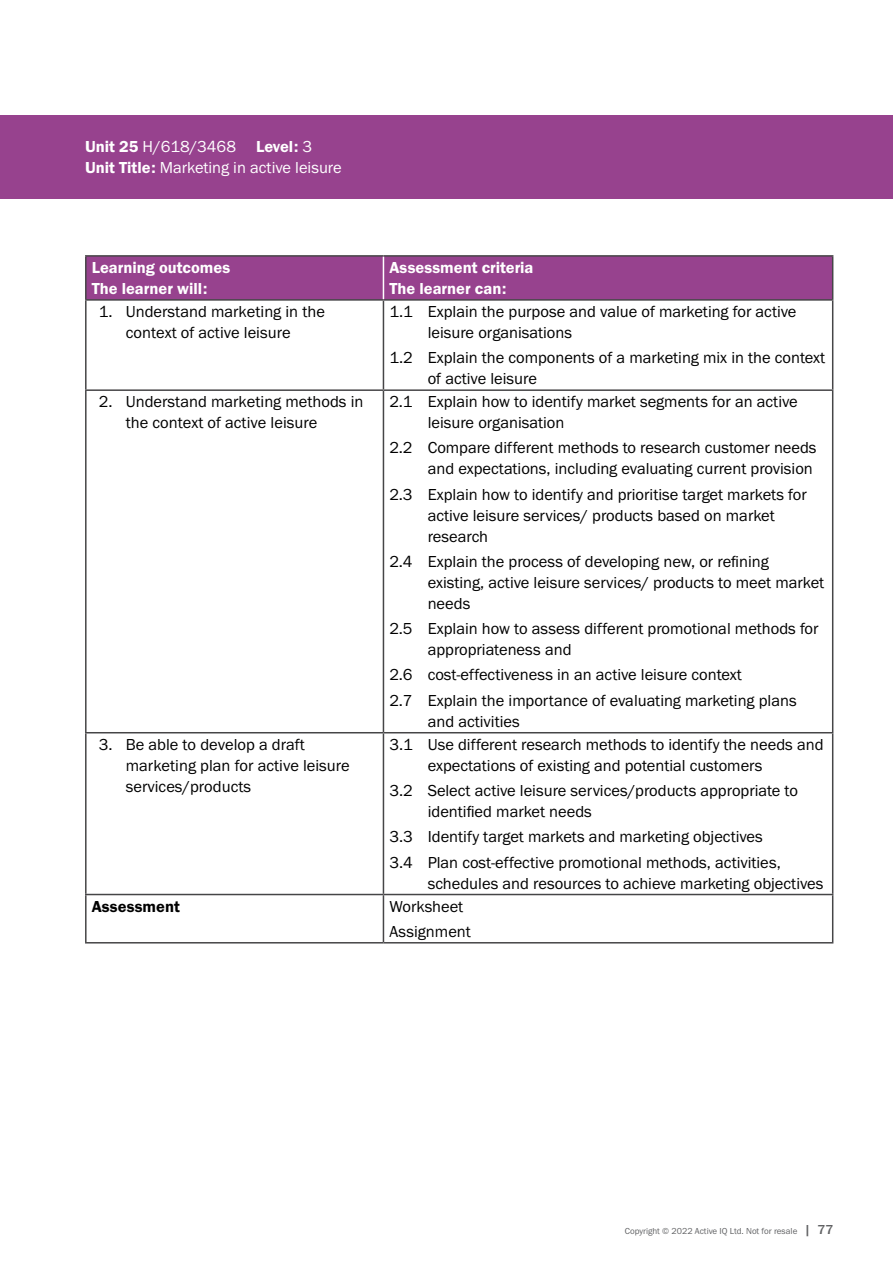
<style>
.page{position:relative;width:893px;height:1263px;background:#fff}
.page>*{position:absolute;margin:0;border:0;box-sizing:border-box;transform-origin:0 0}
.t1{font:16.5px/21px "Franklin Gothic URW Boo";color:#000}
.t2{font:16.5px/21px "Franklin Gothic URW Dem";color:#fff}
.t3{font:16.5px "Franklin Gothic URW Boo";color:#fff}
.t4{font:16.5px "Franklin Gothic URW Dem";color:#000}
.t5{font:9px "Franklin Gothic URW Boo";color:#616264}
.s1{font-family:"Franklin Gothic URW Boo"}
.s2{font-family:"Franklin Gothic URW Dem"}
.s3{font-family:"Franklin Gothic URW";font-weight:500;font-size:13.5px}
</style>
<div class="page">
<div style="left:0;top:115px;width:893px;height:84px;background:#97428e"></div>
<div style="left:87px;top:257px;width:745px;height:42px;background:#97428e"></div>
<hr style="left:85px;top:255px;width:298px;height:2px;background:#464547">
<hr style="left:85px;top:257px;width:2px;height:42px;background:#464547">
<hr style="left:383px;top:255px;width:450px;height:2px;background:#464547">
<hr style="left:832px;top:257px;width:1px;height:42px;background:#464547">
<hr style="left:85px;top:299px;width:298px;height:2px;background:#464547">
<hr style="left:85px;top:301px;width:2px;height:88px;background:#464547">
<hr style="left:383px;top:299px;width:450px;height:2px;background:#464547">
<hr style="left:383px;top:301px;width:1px;height:88px;background:#464547">
<hr style="left:832px;top:301px;width:1px;height:88px;background:#464547">
<hr style="left:85px;top:389px;width:298px;height:2px;background:#464547">
<hr style="left:85px;top:391px;width:2px;height:341px;background:#464547">
<hr style="left:383px;top:389px;width:450px;height:2px;background:#464547">
<hr style="left:383px;top:391px;width:1px;height:341px;background:#464547">
<hr style="left:832px;top:391px;width:1px;height:341px;background:#464547">
<hr style="left:85px;top:732px;width:298px;height:1px;background:#464547">
<hr style="left:85px;top:733px;width:2px;height:161px;background:#464547">
<hr style="left:383px;top:732px;width:450px;height:1px;background:#464547">
<hr style="left:383px;top:733px;width:1px;height:161px;background:#464547">
<hr style="left:832px;top:733px;width:1px;height:161px;background:#464547">
<hr style="left:85px;top:894px;width:298px;height:1px;background:#464547">
<hr style="left:85px;top:895px;width:2px;height:47px;background:#464547">
<hr style="left:383px;top:894px;width:450px;height:1px;background:#464547">
<hr style="left:383px;top:895px;width:1px;height:47px;background:#464547">
<hr style="left:832px;top:895px;width:1px;height:47px;background:#464547">
<hr style="left:85px;top:942px;width:298px;height:1px;background:#464547">
<hr style="left:383px;top:942px;width:450px;height:1px;background:#464547">
<hr style="left:383px;top:257px;width:1px;height:42px;background:#fff">
<p class="t2" style="left:85px;top:136px;width:229px">Unit 25 <span class="s1">H/618/3468</span> Level: <span class="s1">3</span></p>
<p class="t3" style="left:85px;top:157px;width:258px"><span class="s2">Unit Title:</span> Marketing in active leisure</p>
<p class="t2" style="left:92px;top:257px;width:140px">Learning outcomes<br>The learner will:</p>
<p class="t2" style="left:389px;top:257px;width:146px">Assessment criteria<br>The learner can:</p>
<p class="t1" style="left:99px;top:301px;width:228px;text-align:center">1. Understand marketing in the context of active leisure</p>
<p class="t1" style="left:428px;top:301px;width:370px;text-indent:-38px">1.1 Explain the purpose and value of marketing for active leisure organisations</p>
<p class="t1" style="left:428px;top:347px;width:399px;text-indent:-38px">1.2 Explain the components of a marketing mix in the context of active leisure</p>
<p class="t1" style="left:126px;top:391px;width:239px;text-indent:-27px">2. Understand marketing methods in the context of active leisure</p>
<p class="t1" style="left:428px;top:391px;width:372px;text-indent:-38px">2.1 Explain how to identify market segments for an active leisure organisation</p>
<p class="t1" style="left:389px;top:437px;width:429px;text-align:right">2.2 Compare different methods to research customer needs and expectations, including evaluating current provision</p>
<p class="t1" style="left:428px;top:483px;width:381px;text-indent:-38px">2.3 Explain how to identify and prioritise target markets for active leisure services/ products based on market research</p>
<p class="t1" style="left:428px;top:551px;width:398px;text-indent:-38px">2.4 Explain the process of developing new, or refining existing, active leisure services/ products to meet market needs</p>
<p class="t1" style="left:428px;top:618px;width:392px;text-indent:-38px">2.5 Explain how to assess different promotional methods for appropriateness and</p>
<p class="t1" style="left:389px;top:662px;width:409px;line-height:25.2px">2.6 cost-effectiveness in an active leisure context<br>2.7 Explain the importance of evaluating marketing plans</p>
<p class="t1" style="left:428px;top:710px;width:94px">and activities</p>
<p class="t1" style="left:126px;top:733px;width:226px;text-indent:-27px">3. Be able to develop a draft marketing plan for active leisure services/products</p>
<p class="t1" style="left:428px;top:733px;width:397px;text-indent:-38px">3.1 Use different research methods to identify the needs and expectations of existing and potential customers</p>
<p class="t1" style="left:428px;top:780px;width:372px;text-indent:-38px">3.2 Select active leisure services/products appropriate to identified market needs</p>
<p class="t1" style="left:389px;top:824px;width:393px;line-height:25.2px">3.3 Identify target markets and marketing objectives<br>3.4 Plan cost-effective promotional methods, activities,</p>
<p class="t1" style="left:428px;top:872px;width:397px">schedules and resources to achieve marketing objectives</p>
<p class="t4" style="left:92px;top:896px;width:90px">Assessment</p>
<p class="t1" style="left:389px;top:893px;width:83px;line-height:25.2px">Worksheet<br>Assignment</p>
<p class="t5" style="left:625px;top:1226px;width:210px">Copyright © 2022 Active IQ Ltd. Not for resale <span class="s3">| 77</span></p>
</div>
